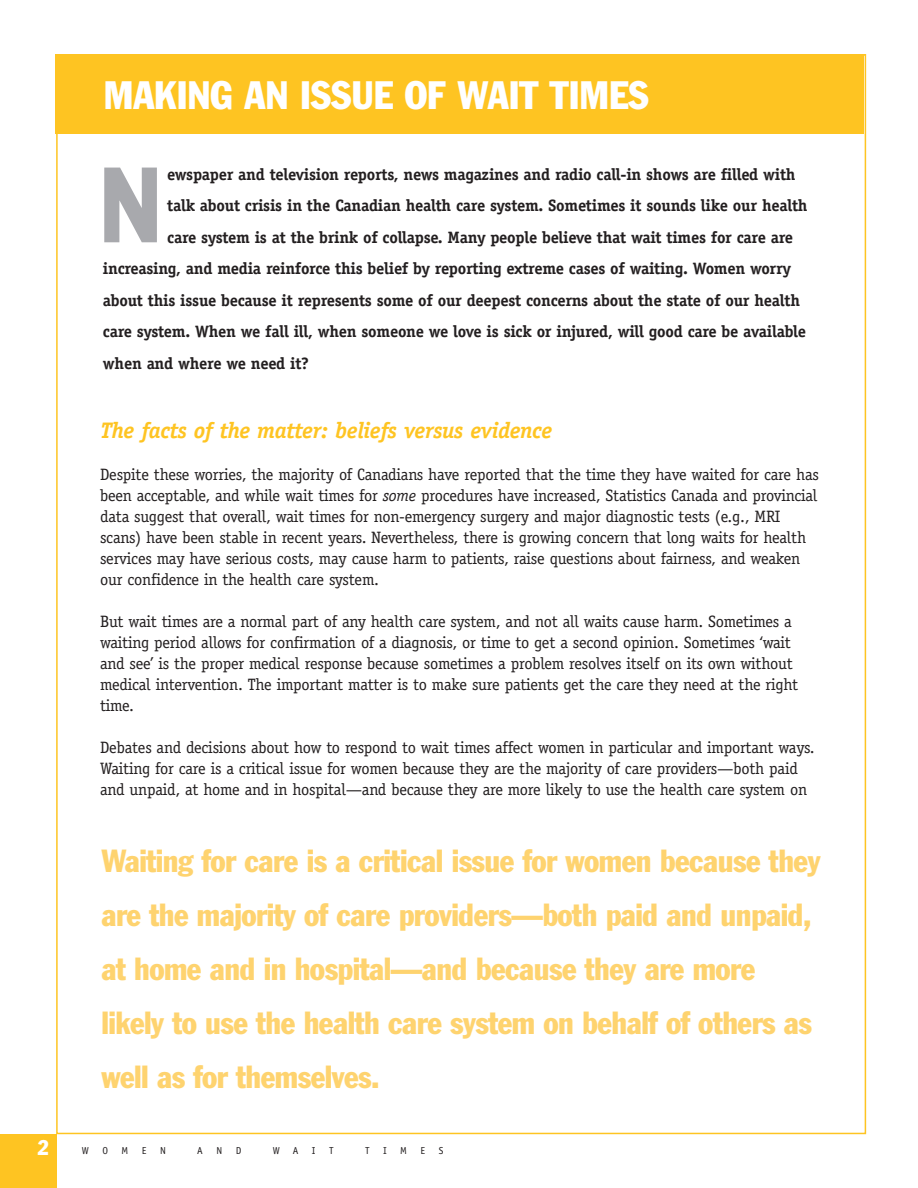
<style>
.page{position:relative;width:918px;height:1188px;background:#fff}
.page>*{position:absolute;margin:0;border:0;box-sizing:border-box;transform-origin:0 0}
.t1{font:condensed 105px "Franklin Gothic";color:#a8a9ad}
.t2{font:condensed 39px "Franklin Gothic";color:#fff}
.t3{font:condensed 31.5px/54px "Franklin Gothic";letter-spacing:-.015em;color:#fed36f}
.t4{font:italic 700 22.5px "Officina Serif";letter-spacing:-.015em;color:#fec422}
.t5{font:condensed 21px "Franklin Gothic";color:#fff}
.t6{font:16.5px/21px "Officina Serif";letter-spacing:-.015em;color:#231f20}
.t7{font:700 16.5px "Officina Serif";letter-spacing:-.015em;color:#231f20}
.t8{font:10.2px "Officina Sans";color:#231f20}
.s1{font-style:italic}
</style>
<div class="page">
<div style="left:0;top:1134px;width:56px;height:54px;background:#fec422"></div>
<div style="left:56px;top:54px;width:808px;height:79px;background:#fec422"></div>
<h2 class="t2" style="left:104px;top:81px;width:547px">MAKING AN ISSUE OF WAIT TIMES</h2>
<h1 class="t1" style="left:99px;top:168px;width:64px">N</h1>
<p class="t7" style="left:167px;top:168px;width:630px">ewspaper and television reports, news magazines and radio call-in shows are filled with</p>
<p class="t7" style="left:167px;top:199px;width:642px">talk about crisis in the Canadian health care system. Sometimes it sounds like our health</p>
<p class="t7" style="left:167px;top:231px;width:627px">care system is at the brink of collapse. Many people believe that wait times for care are</p>
<p class="t7" style="left:103px;top:262px;width:690px">increasing, and media reinforce this belief by reporting extreme cases of waiting. Women worry</p>
<p class="t7" style="left:103px;top:294px;width:699px">about this issue because it represents some of our deepest concerns about the state of our health</p>
<p class="t7" style="left:103px;top:325px;width:705px">care system. When we fall ill, when someone we love is sick or injured, will good care be available</p>
<p class="t7" style="left:103px;top:357px;width:207px">when and where we need it?</p>
<h3 class="t4" style="left:100px;top:422px;width:454px">The facts of the matter: beliefs versus evidence</h3>
<p class="t6" style="left:100px;top:464px;width:720px">Despite these worries, the majority of Canadians have reported that the time they have waited for care has been acceptable, and while wait times for <span class="s1">some</span> procedures have increased, Statistics Canada and provincial data suggest that overall, wait times for non-emergency surgery and major diagnostic tests (e.g., MRI scans) have been stable in recent years. Nevertheless, there is growing concern that long waits for health services may have serious costs, may cause harm to patients, raise questions about fairness, and weaken our confidence in the health care system.</p>
<p class="t6" style="left:100px;top:611px;width:700px">But wait times are a normal part of any health care system, and not all waits cause harm. Sometimes a waiting period allows for confirmation of a diagnosis, or time to get a second opinion. Sometimes ‘wait and see’ is the proper medical response because sometimes a problem resolves itself on its own without medical intervention. The important matter is to make sure patients get the care they need at the right time.</p>
<p class="t6" style="left:100px;top:737px;width:716px">Debates and decisions about how to respond to wait times affect women in particular and important ways.<br>Waiting for care is a critical issue for women because they are the majority of care providers—both paid and unpaid, at home and in hospital—and because they are more likely to use the health care system on</p>
<p class="t3" style="left:101px;top:836px;width:721px">Waiting for care is a critical issue for women because they are the majority of care providers—both paid and unpaid, at home and in hospital—and because they are more likely to use the health care system on behalf of others as well as for themselves.</p>
<p class="t5" style="left:37px;top:1140px;width:13px">2</p>
<p class="t8" style="left:82px;top:1147px;width:9px">W</p>
<p class="t8" style="left:102px;top:1147px;width:7px">O</p>
<p class="t8" style="left:122px;top:1147px;width:8px">M</p>
<p class="t8" style="left:142px;top:1147px;width:6px">E</p>
<p class="t8" style="left:160px;top:1147px;width:7px">N</p>
<p class="t8" style="left:197px;top:1147px;width:7px">A</p>
<p class="t8" style="left:216px;top:1147px;width:7px">N</p>
<p class="t8" style="left:236px;top:1147px;width:7px">D</p>
<p class="t8" style="left:273px;top:1147px;width:9px">W</p>
<p class="t8" style="left:293px;top:1147px;width:7px">A</p>
<p class="t8" style="left:312px;top:1147px;width:5px">I</p>
<p class="t8" style="left:329px;top:1147px;width:6px">T</p>
<p class="t8" style="left:365px;top:1147px;width:6px">T</p>
<p class="t8" style="left:383px;top:1147px;width:5px">I</p>
<p class="t8" style="left:400px;top:1147px;width:8px">M</p>
<p class="t8" style="left:421px;top:1147px;width:6px">E</p>
<p class="t8" style="left:439px;top:1147px;width:6px">S</p>
</div>
